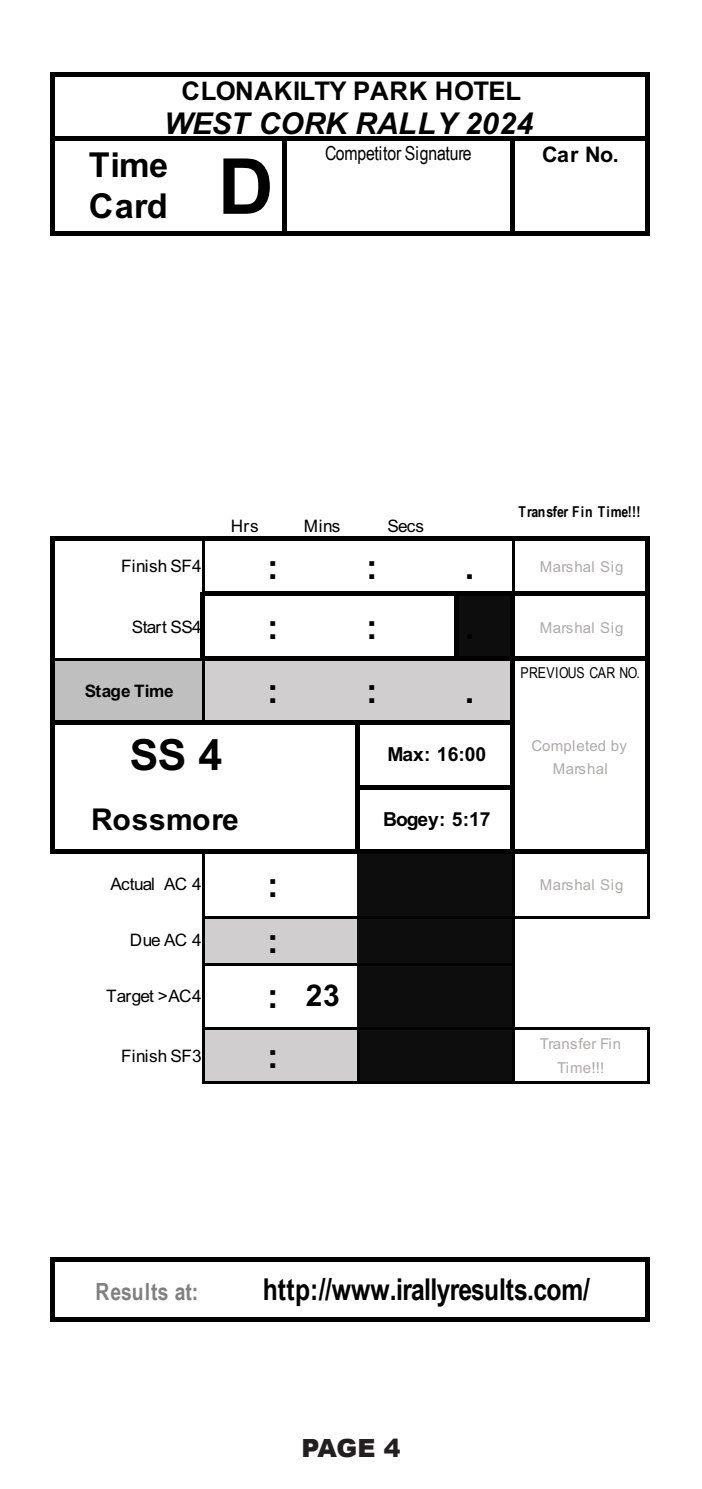
<style>
.page{position:relative;width:702px;height:1489px;background:#fff}
.page>*{position:absolute;margin:0;border:0;box-sizing:border-box;transform-origin:0 0}
.t1{font:700 77.25px "Arial";color:#000}
.t2{font:700 43px "Arial";color:#000}
.t3{font:700 34.25px/40.8px "Arial";letter-spacing:-.005em;color:#000}
.t4{font:700 30px "Arial Narrow";letter-spacing:-.015em;color:#000}
.t5{font:italic 700 30px "Arial";letter-spacing:-.005em;color:#000}
.t6{font:700 30px "Arial";letter-spacing:.015em;color:#000}
.t7{font:700 25.75px "Arial";color:#000}
.t8{font:900 25px "Arial";color:#231f20}
.t9{font:700 23.5px "Arial Narrow";color:#808080}
.t10{font:700 21.5px "Arial";color:#000}
.t11{font:700 19.25px "Arial";color:#000}
.t12{font:19.25px "Arial Narrow";letter-spacing:-.01em;color:#000}
.t13{font:17.25px "Arial";letter-spacing:-.03em;color:#000}
.t14{font:17.25px "Arial";letter-spacing:.015em;color:#000}
.t15{font:700 17.25px "Arial";letter-spacing:-.015em;color:#000}
.t16{font:15px/23.5px "Arial";letter-spacing:.015em;color:#aeaaaa;text-align:center}
.t17{font:700 15px "Arial Narrow";letter-spacing:.035em;color:#000}
.t18{font:15px "Arial Narrow";color:#000}
.s1{font-size:34.25px}
</style>
<div class="page">
<div style="left:456px;top:594px;width:58px;height:66px;background:#0d0d0d"></div>
<div style="left:52px;top:658px;width:153px;height:67px;background:#bfbfbf"></div>
<div style="left:203px;top:658px;width:311px;height:67px;background:#d0cece"></div>
<div style="left:357px;top:851px;width:157px;height:67px;background:#0d0d0d"></div>
<div style="left:203px;top:916px;width:156px;height:49px;background:#d0cece"></div>
<div style="left:357px;top:916px;width:157px;height:49px;background:#0d0d0d"></div>
<div style="left:357px;top:963px;width:157px;height:66px;background:#0d0d0d"></div>
<div style="left:203px;top:1027px;width:156px;height:56px;background:#d0cece"></div>
<div style="left:357px;top:1027px;width:157px;height:56px;background:#0d0d0d"></div>
<hr style="left:55px;top:72px;width:594px;height:4px;background:#000">
<div style="left:55px;top:136px;width:594px;height:5px;background:#000"></div>
<hr style="left:55px;top:231px;width:594px;height:4px;background:#000">
<div style="left:50px;top:72px;width:5px;height:163px;background:#000"></div>
<hr style="left:510px;top:141px;width:4px;height:94px;background:#000">
<hr style="left:645px;top:76px;width:4px;height:159px;background:#000">
<hr style="left:203px;top:540px;width:2px;height:51px;background:#000">
<hr style="left:512px;top:540px;width:2px;height:51px;background:#000">
<hr style="left:55px;top:658px;width:146px;height:2px;background:#000">
<hr style="left:201px;top:591px;width:4px;height:69px;background:#000">
<hr style="left:203px;top:660px;width:2px;height:60px;background:#000">
<hr style="left:510px;top:596px;width:4px;height:257px;background:#000">
<hr style="left:645px;top:540px;width:4px;height:313px;background:#000">
<hr style="left:205px;top:916px;width:444px;height:2px;background:#000">
<hr style="left:205px;top:963px;width:309px;height:2px;background:#000">
<hr style="left:355px;top:725px;width:4px;height:128px;background:#000">
<hr style="left:647px;top:853px;width:2px;height:65px;background:#000">
<hr style="left:205px;top:1027px;width:444px;height:2px;background:#000">
<hr style="left:205px;top:1081px;width:444px;height:2px;background:#000">
<div style="left:50px;top:536px;width:5px;height:317px;background:#000"></div>
<hr style="left:647px;top:1029px;width:2px;height:54px;background:#000">
<hr style="left:55px;top:1257px;width:594px;height:4px;background:#000">
<hr style="left:55px;top:1317px;width:594px;height:4px;background:#000">
<div style="left:50px;top:1257px;width:5px;height:64px;background:#000"></div>
<hr style="left:645px;top:1261px;width:4px;height:60px;background:#000">
<hr style="left:282px;top:141px;width:4px;height:94px;background:#000">
<hr style="left:512px;top:853px;width:2px;height:230px;background:#000">
<hr style="left:203px;top:853px;width:2px;height:230px;background:#000">
<hr style="left:454px;top:596px;width:4px;height:64px;background:#000">
<hr style="left:357px;top:1029px;width:2px;height:54px;background:#000">
<hr style="left:55px;top:536px;width:594px;height:4px;background:#000">
<div style="left:205px;top:591px;width:444px;height:5px;background:#000"></div>
<hr style="left:205px;top:656px;width:444px;height:4px;background:#000">
<div style="left:55px;top:720px;width:459px;height:5px;background:#000"></div>
<hr style="left:359px;top:785px;width:155px;height:4px;background:#000">
<hr style="left:55px;top:849px;width:594px;height:4px;background:#000">
<p class="t7" style="left:181px;top:73px;width:341px">CLONAKILTY PARK HOTEL</p>
<p class="t5" style="left:164px;top:104px;width:370px">WEST CORK RALLY 2024</p>
<p class="t3" style="left:89px;top:145px;width:81px">Time<br>Card</p>
<p class="t12" style="left:325px;top:139px;width:148px">Competitor Signature</p>
<p class="t1" style="left:218px;top:132px;width:57px">D</p>
<p class="t10" style="left:542px;top:139px;width:78px">Car No.</p>
<p class="t13" style="left:231px;top:513px;width:29px">Hrs</p>
<p class="t13" style="left:304px;top:513px;width:38px">Mins</p>
<p class="t13" style="left:387px;top:513px;width:38px">Secs</p>
<p class="t14" style="left:121px;top:554px;width:82px">Finish SF4</p>
<p class="t3" style="left:267px;top:547px;width:13px">:</p>
<p class="t3" style="left:366px;top:547px;width:13px">:</p>
<p class="t3" style="left:465px;top:547px;width:11px">.</p>
<p class="t17" style="left:518px;top:500px;width:124px">Transfer Fin Time!!!</p>
<p class="t16" style="left:540px;top:555px;width:85px">Marshal Sig</p>
<p class="t13" style="left:132px;top:614px;width:71px">Start SS4</p>
<p class="t3" style="left:267px;top:607px;width:13px">:</p>
<p class="t3" style="left:366px;top:607px;width:13px">:</p>
<p class="t16" style="left:540px;top:615px;width:85px">Marshal Sig</p>
<p class="t15" style="left:85px;top:678px;width:90px">Stage Time</p>
<p class="t3" style="left:267px;top:671px;width:13px">:</p>
<p class="t3" style="left:366px;top:671px;width:13px">:</p>
<p class="t2" style="left:130px;top:724px;width:94px">SS 4</p>
<p class="t3" style="left:465px;top:671px;width:11px">.</p>
<p class="t11" style="left:387px;top:741px;width:100px">Max: 16:00</p>
<p class="t6" style="left:91px;top:798px;width:149px">Rossmore</p>
<p class="t11" style="left:383px;top:805px;width:109px">Bogey: 5:17</p>
<p class="t18" style="left:520px;top:661px;width:121px">PREVIOUS CAR NO.</p>
<p class="t16" style="left:531px;top:733px;width:97px">Completed by<br>Marshal</p>
<p class="t13" style="left:110px;top:872px;width:93px">Actual AC 4</p>
<p class="t3" style="left:267px;top:864px;width:13px">:</p>
<p class="t16" style="left:540px;top:873px;width:85px">Marshal Sig</p>
<p class="t13" style="left:130px;top:928px;width:73px">Due AC 4</p>
<p class="t3" style="left:267px;top:920px;width:13px">:</p>
<p class="t13" style="left:106px;top:983px;width:97px">Target &gt;AC4</p>
<p class="t6" style="left:267px;top:974px;width:74px"><span class="s1">:</span> 23</p>
<p class="t14" style="left:121px;top:1044px;width:82px">Finish SF3</p>
<p class="t3" style="left:267px;top:1036px;width:13px">:</p>
<p class="t16" style="left:540px;top:1031px;width:83px">Transfer Fin<br>Time!!!</p>
<p class="t9" style="left:95px;top:1274px;width:104px">Results at:</p>
<p class="t4" style="left:263px;top:1266px;width:328px">http://www.irallyresults.com/</p>
<h3 class="t8" style="left:301px;top:1429px;width:100px">PAGE 4</h3>
</div>
